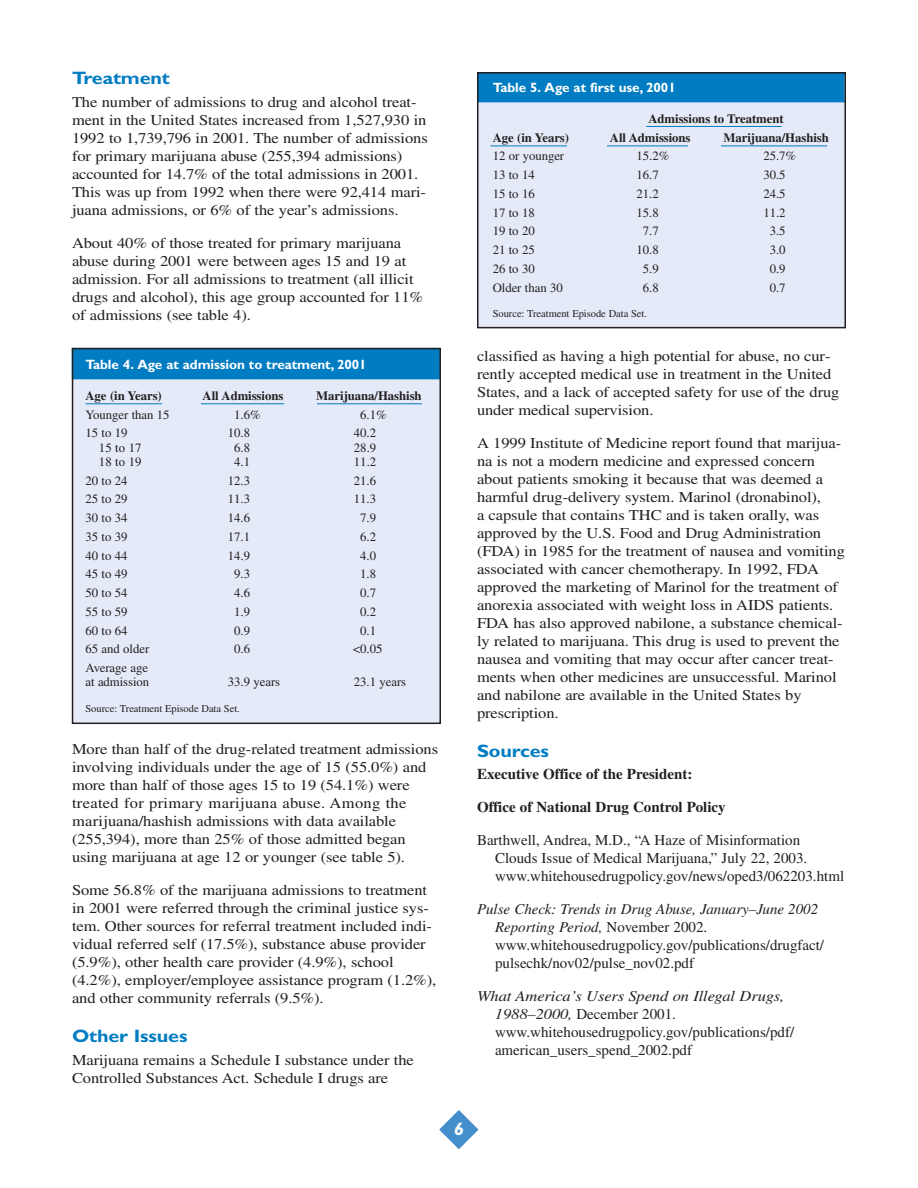
<style>
.page{position:relative;width:918px;height:1188px;background:#fff}
.page>*{position:absolute;margin:0;border:0;box-sizing:border-box;transform-origin:0 0}
.t1{font:700 18px "Gill Sans";letter-spacing:-.01em;color:#007cc2;scale:1.1 1}
.t2{font:italic 700 18px "Gill Sans";color:#fff}
.t3{font:15px/18px "Times";letter-spacing:-.005em;color:#231f20;scale:1.1 1}
.t4{font:15px/18px "Times";letter-spacing:-.005em;color:#231f20}
.t5{font:700 15px "Times";color:#231f20}
.t6{font:700 13.5px "Gill Sans";letter-spacing:-.005em;color:#fff}
.t7{font:12.75px/14.2px "Times";letter-spacing:-.005em;color:#231f20}
.t8{font:700 12.75px "Times";letter-spacing:-.005em;color:#231f20}
.t9{font:10.5px "Times";letter-spacing:-.005em;color:#231f20}
.s1{font-style:italic}
</style>
<div class="page">
<div style="left:478px;top:73px;width:367px;height:255px;background:#e4eaf7"></div>
<div style="left:478px;top:74px;width:366px;height:27px;background:#007cc2"></div>
<div style="left:477px;top:73px;width:369px;height:29px;border:2px solid #007cc2"></div>
<hr style="left:646px;top:126px;width:136px;height:1px;background:#007cc2">
<hr style="left:490px;top:146px;width:337px;height:1px;background:#007cc2">
<hr style="left:567px;top:144px;width:40px;height:4px;background:#e4eaf7">
<hr style="left:688px;top:144px;width:33px;height:4px;background:#e4eaf7">
<svg style="left:439px;top:1110px;width:39px;height:39px"></svg>
<div style="left:72px;top:350px;width:368px;height:374px;background:#e4eaf7"></div>
<div style="left:73px;top:349px;width:367px;height:29px;background:#007cc2"></div>
<div style="left:72px;top:348px;width:369px;height:31px;border:2px solid #007cc2"></div>
<div style="left:72px;top:348px;width:369px;height:376px;border:2px solid #231f20"></div>
<hr style="left:86px;top:403px;width:336px;height:1px;background:#007cc2">
<div style="left:162px;top:400px;width:38px;height:5px;background:#e4eaf7"></div>
<div style="left:284px;top:402px;width:33px;height:6px;background:#e4eaf7"></div>
<div style="left:477px;top:72px;width:369px;height:256px;border:2px solid #231f20"></div>
<p class="t1" style="left:72px;top:72px;width:91px">Treatment</p>
<p class="t3" style="left:72px;top:94px;width:325px">The number of admissions to drug and alcohol treat&shy;ment in the United States increased from 1,527,930 in 1992 to 1,739,796 in 2001. The number of admissions for primary marijuana abuse (255,394 admissions) accounted for 14.7% of the total admissions in 2001.<br>This was up from 1992 when there were 92,414 mari&shy;juana admissions, or 6% of the year’s admissions.</p>
<p class="t3" style="left:72px;top:235px;width:321px">About 40% of those treated for primary marijuana abuse during 2001 were between ages 15 and 19 at admission. For all admissions to treatment (all illicit drugs and alcohol), this age group accounted for 11% of admissions (see table 4).</p>
<p class="t6" style="left:86px;top:360px;width:283px">Table 4. Age at admission to treatment, 2001</p>
<p class="t8" style="left:86px;top:391px;width:78px">Age (in Years)</p>
<p class="t8" style="left:203px;top:391px;width:82px">All Admissions</p>
<p class="t8" style="left:316px;top:391px;width:107px">Marijuana/Hashish</p>
<p class="t7" style="left:86px;top:408px;width:86px">Younger than 15</p>
<p class="t7" style="left:234px;top:408px;width:28px">1.6%</p>
<p class="t7" style="left:360px;top:408px;width:28px">6.1%</p>
<p class="t7" style="left:86px;top:427px;width:44px">15 to 19</p>
<p class="t7" style="left:228px;top:427px;width:24px">10.8</p>
<p class="t7" style="left:354px;top:427px;width:24px">40.2</p>
<p class="t7" style="left:99px;top:441px;width:44px">15 to 17</p>
<p class="t7" style="left:234px;top:441px;width:17px">6.8</p>
<p class="t7" style="left:354px;top:441px;width:24px">28.9</p>
<p class="t7" style="left:99px;top:456px;width:44px">18 to 19</p>
<p class="t7" style="left:234px;top:456px;width:17px">4.1</p>
<p class="t7" style="left:354px;top:456px;width:24px">11.2</p>
<p class="t7" style="left:86px;top:474px;width:44px">20 to 24</p>
<p class="t7" style="left:228px;top:474px;width:24px">12.3</p>
<p class="t7" style="left:354px;top:474px;width:24px">21.6</p>
<p class="t7" style="left:86px;top:493px;width:44px">25 to 29</p>
<p class="t7" style="left:228px;top:493px;width:24px">11.3</p>
<p class="t7" style="left:354px;top:493px;width:24px">11.3</p>
<p class="t7" style="left:86px;top:512px;width:44px">30 to 34</p>
<p class="t7" style="left:228px;top:512px;width:24px">14.6</p>
<p class="t7" style="left:360px;top:512px;width:17px">7.9</p>
<p class="t7" style="left:86px;top:531px;width:44px">35 to 39</p>
<p class="t7" style="left:228px;top:531px;width:24px">17.1</p>
<p class="t7" style="left:360px;top:531px;width:17px">6.2</p>
<p class="t7" style="left:86px;top:549px;width:44px">40 to 44</p>
<p class="t7" style="left:228px;top:549px;width:24px">14.9</p>
<p class="t7" style="left:360px;top:549px;width:17px">4.0</p>
<p class="t7" style="left:86px;top:568px;width:44px">45 to 49</p>
<p class="t7" style="left:234px;top:568px;width:17px">9.3</p>
<p class="t7" style="left:360px;top:568px;width:17px">1.8</p>
<p class="t7" style="left:86px;top:587px;width:44px">50 to 54</p>
<p class="t7" style="left:234px;top:587px;width:17px">4.6</p>
<p class="t7" style="left:360px;top:587px;width:17px">0.7</p>
<p class="t7" style="left:86px;top:606px;width:44px">55 to 59</p>
<p class="t7" style="left:234px;top:606px;width:17px">1.9</p>
<p class="t7" style="left:360px;top:606px;width:17px">0.2</p>
<p class="t7" style="left:86px;top:624px;width:44px">60 to 64</p>
<p class="t7" style="left:234px;top:624px;width:17px">0.9</p>
<p class="t7" style="left:360px;top:624px;width:17px">0.1</p>
<p class="t7" style="left:86px;top:643px;width:65px">65 and older</p>
<p class="t7" style="left:234px;top:643px;width:17px">0.6</p>
<p class="t7" style="left:353px;top:643px;width:31px">&lt;0.05</p>
<p class="t7" style="left:86px;top:662px;width:65px">Average age at admission</p>
<p class="t7" style="left:228px;top:676px;width:54px">33.9 years</p>
<p class="t7" style="left:354px;top:676px;width:54px">23.1 years</p>
<p class="t9" style="left:86px;top:705px;width:156px">Source: Treatment Episode Data Set.</p>
<p class="t3" style="left:72px;top:742px;width:334px">More than half of the drug-related treatment admissions involving individuals under the age of 15 (55.0%) and more than half of those ages 15 to 19 (54.1%) were treated for primary marijuana abuse. Among the marijuana/hashish admissions with data available (255,394), more than 25% of those admitted began using marijuana at age 12 or younger (see table 5).</p>
<p class="t3" style="left:72px;top:883px;width:333px">Some 56.8% of the marijuana admissions to treatment in 2001 were referred through the criminal justice sys&shy;tem. Other sources for referral treatment included indi&shy;vidual referred self (17.5%), substance abuse provider (5.9%), other health care provider (4.9%), school (4.2%), employer/employee assistance program (1.2%), and other community referrals (9.5%).</p>
<p class="t1" style="left:72px;top:1030px;width:107px">Other Issues</p>
<p class="t3" style="left:72px;top:1052px;width:312px">Marijuana remains a Schedule I substance under the<br>Controlled Substances Act. Schedule I drugs are</p>
<p class="t6" style="left:493px;top:83px;width:185px">Table 5. Age at first use, 2001</p>
<p class="t8" style="left:648px;top:114px;width:137px">Admissions to Treatment</p>
<p class="t8" style="left:493px;top:133px;width:78px">Age (in Years)</p>
<p class="t8" style="left:610px;top:133px;width:82px">All Admissions</p>
<p class="t8" style="left:724px;top:133px;width:107px">Marijuana/Hashish</p>
<p class="t7" style="left:493px;top:150px;width:73px">12 or younger</p>
<p class="t7" style="left:637px;top:150px;width:34px">15.2%</p>
<p class="t7" style="left:764px;top:150px;width:34px">25.7%</p>
<p class="t7" style="left:493px;top:169px;width:44px">13 to 14</p>
<p class="t7" style="left:637px;top:169px;width:24px">16.7</p>
<p class="t7" style="left:764px;top:169px;width:24px">30.5</p>
<p class="t7" style="left:493px;top:188px;width:44px">15 to 16</p>
<p class="t7" style="left:637px;top:188px;width:24px">21.2</p>
<p class="t7" style="left:764px;top:188px;width:24px">24.5</p>
<p class="t7" style="left:493px;top:206px;width:44px">17 to 18</p>
<p class="t7" style="left:637px;top:206px;width:24px">15.8</p>
<p class="t7" style="left:764px;top:206px;width:24px">11.2</p>
<p class="t7" style="left:493px;top:225px;width:44px">19 to 20</p>
<p class="t7" style="left:643px;top:225px;width:17px">7.7</p>
<p class="t7" style="left:770px;top:225px;width:17px">3.5</p>
<p class="t7" style="left:493px;top:244px;width:44px">21 to 25</p>
<p class="t7" style="left:637px;top:244px;width:24px">10.8</p>
<p class="t7" style="left:770px;top:244px;width:17px">3.0</p>
<p class="t7" style="left:493px;top:263px;width:44px">26 to 30</p>
<p class="t7" style="left:643px;top:263px;width:17px">5.9</p>
<p class="t7" style="left:770px;top:263px;width:17px">0.9</p>
<p class="t7" style="left:493px;top:281px;width:72px">Older than 30</p>
<p class="t7" style="left:643px;top:281px;width:17px">6.8</p>
<p class="t7" style="left:770px;top:281px;width:17px">0.7</p>
<p class="t9" style="left:493px;top:310px;width:156px">Source: Treatment Episode Data Set.</p>
<p class="t3" style="left:477px;top:348px;width:331px">classified as having a high potential for abuse, no cur&shy;rently accepted medical use in treatment in the United States, and a lack of accepted safety for use of the drug under medical supervision.</p>
<p class="t3" style="left:477px;top:435px;width:336px">A 1999 Institute of Medicine report found that marijua&shy;na is not a modern medicine and expressed concern about patients smoking it because that was deemed a harmful drug-delivery system. Marinol (dronabinol),<br>a capsule that contains THC and is taken orally, was approved by the U.S. Food and Drug Administration (FDA) in 1985 for the treatment of nausea and vomiting associated with cancer chemotherapy. In 1992, FDA approved the marketing of Marinol for the treatment of anorexia associated with weight loss in AIDS patients.<br>FDA has also approved nabilone, a substance chemical&shy;ly related to marijuana. This drug is used to prevent the nausea and vomiting that may occur after cancer treat&shy;ments when other medicines are unsuccessful. Marinol and nabilone are available in the United States by prescription.</p>
<p class="t1" style="left:477px;top:745px;width:67px">Sources</p>
<p class="t5" style="left:477px;top:769px;width:217px">Executive Office of the President:</p>
<p class="t5" style="left:477px;top:802px;width:250px">Office of National Drug Control Policy</p>
<p class="t4" style="left:495px;top:833px;width:351px;text-indent:-18px">Barthwell, Andrea, M.D., “A Haze of Misinformation<br>Clouds Issue of Medical Marijuana,” July 22, 2003. www.whitehousedrugpolicy.gov/news/oped3/062203.html</p>
<p class="t4" style="left:495px;top:902px;width:331px;text-indent:-18px"><span class="s1">Pulse Check: Trends in Drug Abuse, January–June 2002<br>Reporting Period,</span> November 2002. www.whitehousedrugpolicy.gov/publications/drugfact/ pulsechk/nov02/pulse_nov02.pdf</p>
<p class="t4" style="left:495px;top:989px;width:301px;text-indent:-18px"><span class="s1">What America’s Users Spend on Illegal Drugs, 1988–2000,</span> December 2001. www.whitehousedrugpolicy.gov/publications/pdf/ american_users_spend_2002.pdf</p>
<p class="t2" style="left:454px;top:1123px;width:11px">6</p>
</div>
